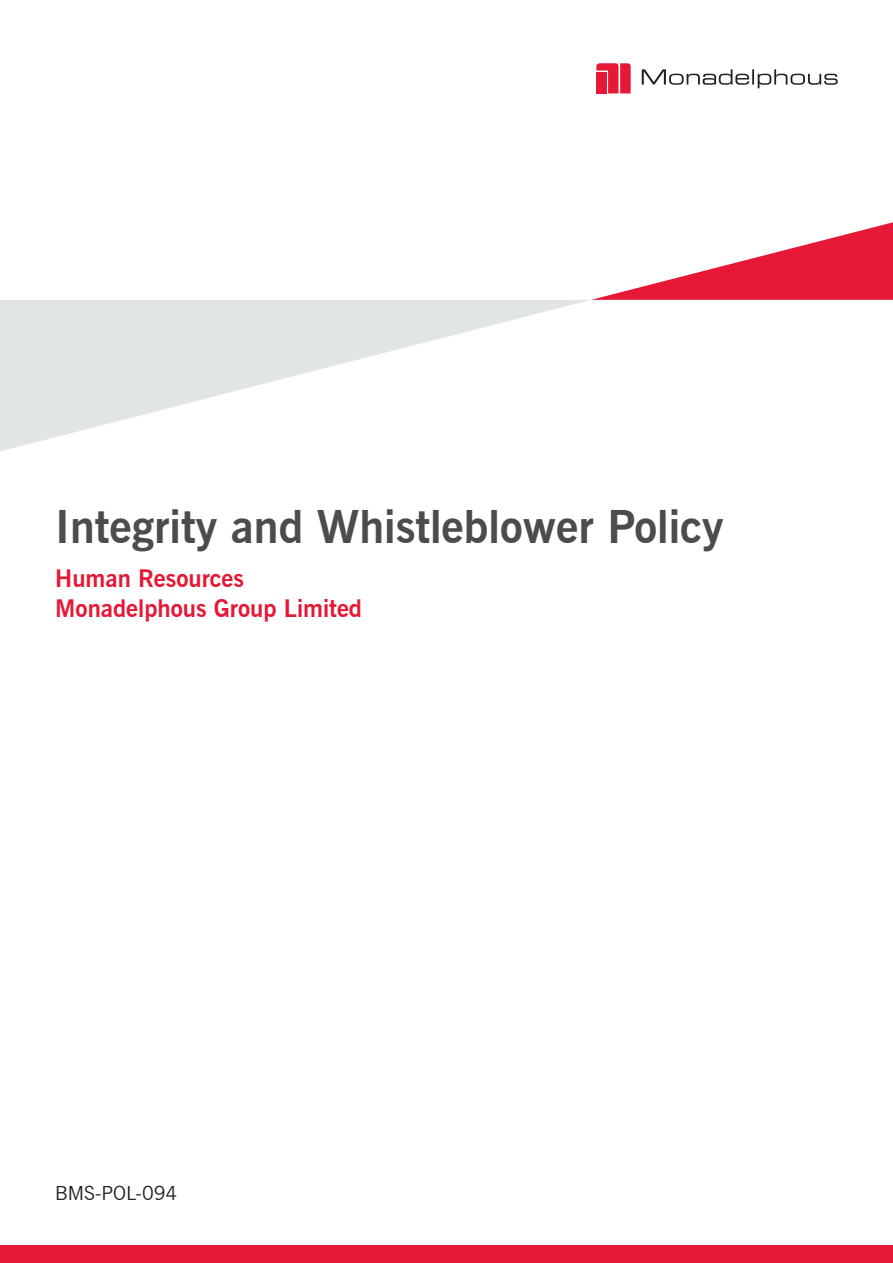
<style>
.page{position:relative;width:893px;height:1263px;background:#fff}
.page>*{position:absolute;margin:0;border:0;box-sizing:border-box;transform-origin:0 0}
.t1{font:700 45px "News Gothic BT";color:#4b4c4d}
.t2{font:700 24px/30px "News Gothic BT";color:#e51836}
.t3{font:19.5px "News Gothic BT";color:#231f20}
</style>
<div class="page">
<div style="left:0;top:1246px;width:893px;height:17px;background:#e51836"></div>
<svg style="left:642px;top:69px;width:196px;height:19px"></svg>
<svg style="left:596px;top:63px;width:35px;height:31px"></svg>
<svg style="left:591px;top:222px;width:302px;height:78px"></svg>
<svg style="left:0;top:300px;width:589px;height:151px;fill:#e4e7e7"></svg>
<h1 class="t1" style="left:55px;top:500px;width:670px">Integrity and Whistleblower Policy</h1>
<p class="t2" style="left:55px;top:563px;width:308px">Human Resources<br>Monadelphous Group Limited</p>
<p class="t3" style="left:55px;top:1181px;width:124px">BMS-POL-094</p>
</div>
